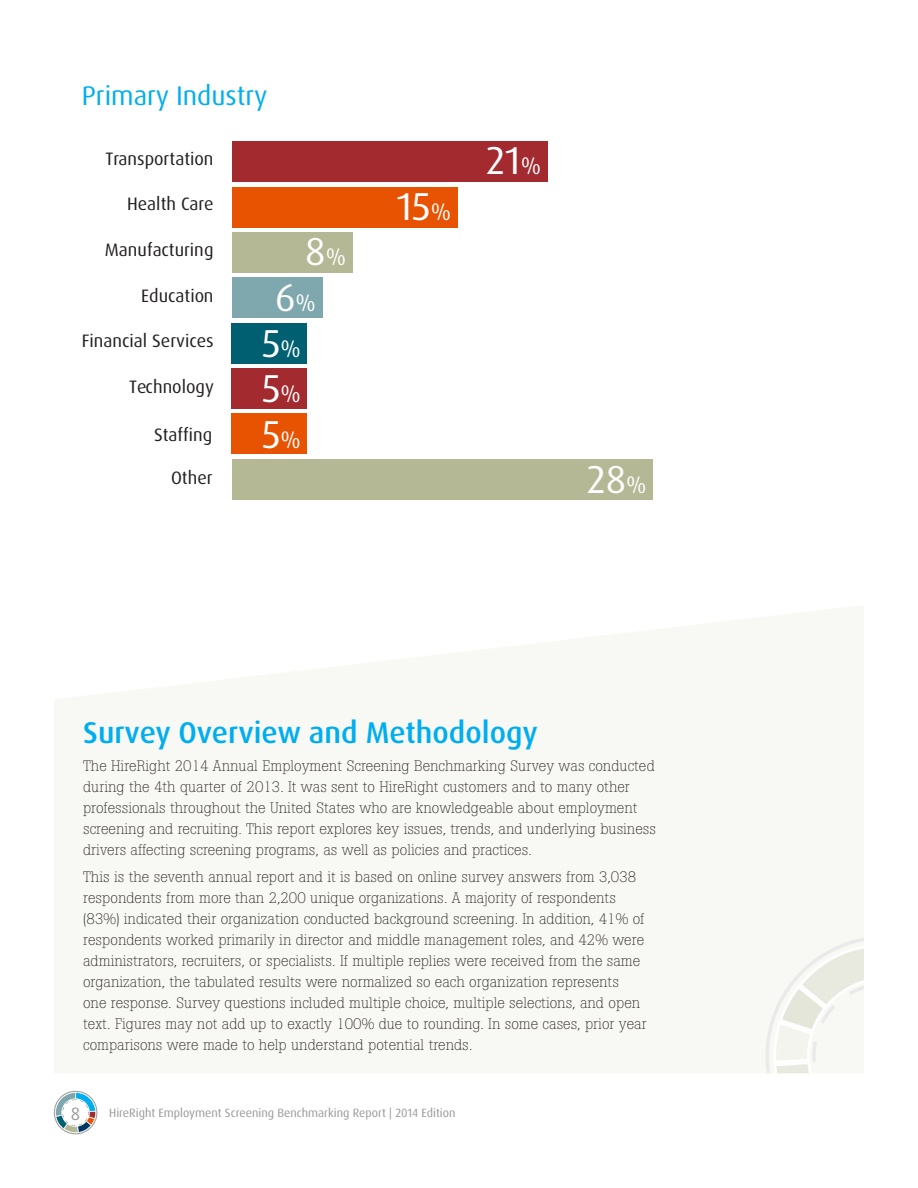
<style>
.page{position:relative;width:918px;height:1188px;background:#fff}
.page>*{position:absolute;margin:0;border:0;box-sizing:border-box;transform-origin:0 0}
.t1{font:39px "Dax OT";color:#fff}
.t2{font:500 30px "Dax OT";color:#00aeef}
.t3{font:27px "Dax OT";color:#00aeef}
.t4{font:18px "Dax OT";color:#231f20}
.t5{font:18px "Dax OT";color:#99989a}
.t6{font:300 15px/21px "Boton BQ";color:#231f20}
.t7{font:12px "Dax OT";color:#99989a}
.s1{font-size:24px}
</style>
<div class="page">
<svg style="left:54px;top:1092px;width:42px;height:41px"></svg>
<div style="left:54px;top:1091px;width:43px;height:43px;border:1px solid #99989a;border-radius:50%"></div>
<svg style="left:54px;top:606px;width:810px;height:467px;fill:#f8f8f4"></svg>
<svg style="left:765px;top:936px;width:99px;height:137px"></svg>
<div style="left:232px;top:459px;width:421px;height:41px;background:#b5b895"></div>
<div style="left:232px;top:414px;width:75px;height:40px;background:#e75300"></div>
<div style="left:232px;top:368px;width:75px;height:41px;background:#a32a2f"></div>
<div style="left:232px;top:323px;width:75px;height:41px;background:#006072"></div>
<div style="left:232px;top:277px;width:90px;height:41px;background:#7ea8ad"></div>
<div style="left:232px;top:232px;width:120px;height:41px;background:#b5b895"></div>
<div style="left:232px;top:187px;width:225px;height:40px;background:#e75300"></div>
<div style="left:232px;top:141px;width:315px;height:41px;background:#a32a2f"></div>
<h3 class="t3" style="left:82px;top:79px;width:187px">Primary Industry</h3>
<p class="t4" style="left:105px;top:147px;width:110px">Transportation</p>
<h1 class="t1" style="left:486px;top:136px;width:57px">21<span class="s1">%</span></h1>
<h1 class="t1" style="left:397px;top:182px;width:56px">15<span class="s1">%</span></h1>
<h1 class="t1" style="left:305px;top:227px;width:42px">8<span class="s1">%</span></h1>
<h1 class="t1" style="left:275px;top:273px;width:42px">6<span class="s1">%</span></h1>
<h1 class="t1" style="left:262px;top:318px;width:40px">5<span class="s1">%</span></h1>
<h1 class="t1" style="left:262px;top:364px;width:40px">5<span class="s1">%</span></h1>
<h1 class="t1" style="left:262px;top:409px;width:40px">5<span class="s1">%</span></h1>
<p class="t4" style="left:127px;top:193px;width:88px">Health Care</p>
<p class="t4" style="left:105px;top:238px;width:110px">Manufacturing</p>
<p class="t4" style="left:141px;top:284px;width:74px">Education</p>
<p class="t4" style="left:82px;top:330px;width:133px">Financial Services</p>
<p class="t4" style="left:129px;top:375px;width:86px">Technology</p>
<p class="t4" style="left:154px;top:423px;width:59px">Staffing</p>
<p class="t4" style="left:171px;top:467px;width:43px">Other</p>
<h1 class="t1" style="left:587px;top:455px;width:61px">28<span class="s1">%</span></h1>
<h2 class="t2" style="left:83px;top:713px;width:456px">Survey Overview and Methodology</h2>
<p class="t6" style="left:83px;top:755px;width:574px">The HireRight 2014 Annual Employment Screening Benchmarking Survey was conducted during the 4th quarter of 2013. It was sent to HireRight customers and to many other professionals throughout the United States who are knowledgeable about employment screening and recruiting. This report explores key issues, trends, and underlying business drivers affecting screening programs, as well as policies and practices.</p>
<p class="t6" style="left:83px;top:867px;width:565px">This is the seventh annual report and it is based on online survey answers from 3,038 respondents from more than 2,200 unique organizations. A majority of respondents (83%) indicated their organization conducted background screening. In addition, 41% of respondents worked primarily in director and middle management roles, and 42% were administrators, recruiters, or specialists. If multiple replies were received from the same organization, the tabulated results were normalized so each organization represents<br>one response. Survey questions included multiple choice, multiple selections, and open text. Figures may not add up to exactly 100% due to rounding. In some cases, prior year comparisons were made to help understand potential trends.</p>
<p class="t5" style="left:71px;top:1102px;width:11px">8</p>
<p class="t7" style="left:109px;top:1106px;width:348px">HireRight Employment Screening Benchmarking Report | 2014 Edition</p>
</div>
